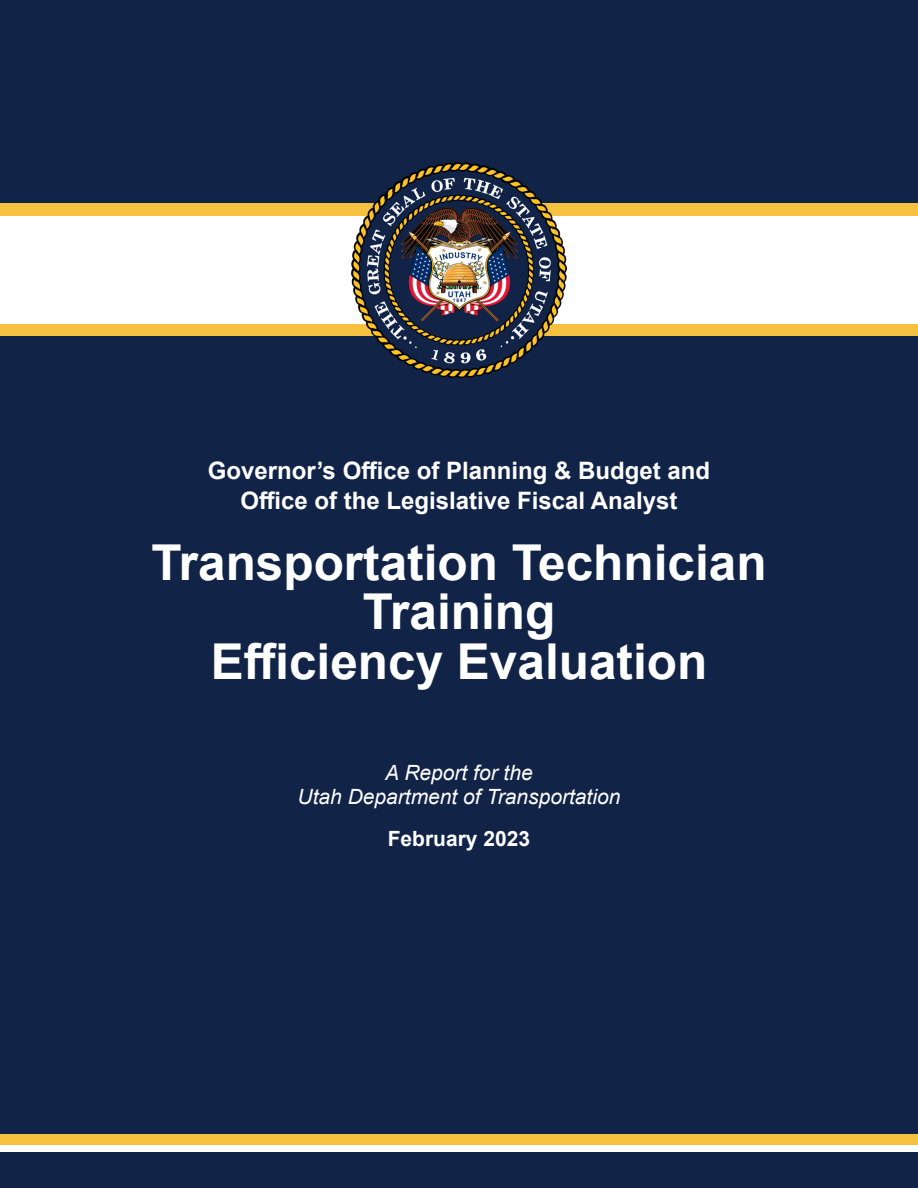
<style>
.page{position:relative;width:918px;height:1188px;background:#fff}
.page>*{position:absolute;margin:0;border:0;box-sizing:border-box;transform-origin:0 0}
.t1{font:700 49.5px/49.5px "Arial";color:#fff;text-align:center}
.t2{font:700 24px/30px "Arial";color:#fff;text-align:center}
.t3{font:italic 21px/24px "Arial";color:#fff;text-align:center}
.t4{font:700 21px "Arial";color:#fff}
</style>
<div class="page">
<div style="left:0;top:310px;width:918px;height:54px;background:#f6c13e"></div>
<div style="left:0;top:189px;width:918px;height:54px;background:#f6c13e"></div>
<div style="left:0;top:0;width:918px;height:202px;background:#112347"></div>
<div style="left:0;top:337px;width:918px;height:797px;background:#112347"></div>
<div style="left:0;top:216px;width:918px;height:108px;background:#fff"></div>
<div style="left:0;top:1135px;width:918px;height:53px;background:#f6c13e"></div>
<img style="left:351px;top:162px;width:216px;height:216px">
<div style="left:0;top:1146px;width:918px;height:42px;background:#fff"></div>
<div style="left:0;top:1152px;width:918px;height:36px;background:#112347"></div>
<p class="t2" style="left:208px;top:456px;width:504px">Governor’s Office of Planning &amp; Budget and<br>Office of the Legislative Fiscal Analyst</p>
<h1 class="t1" style="left:151px;top:538px;width:617px">Transportation Technician<br>Training<br>Efficiency Evaluation</h1>
<p class="t3" style="left:298px;top:761px;width:324px">A Report for the<br>Utah Department of Transportation</p>
<p class="t4" style="left:388px;top:824px;width:144px">February 2023</p>
</div>
